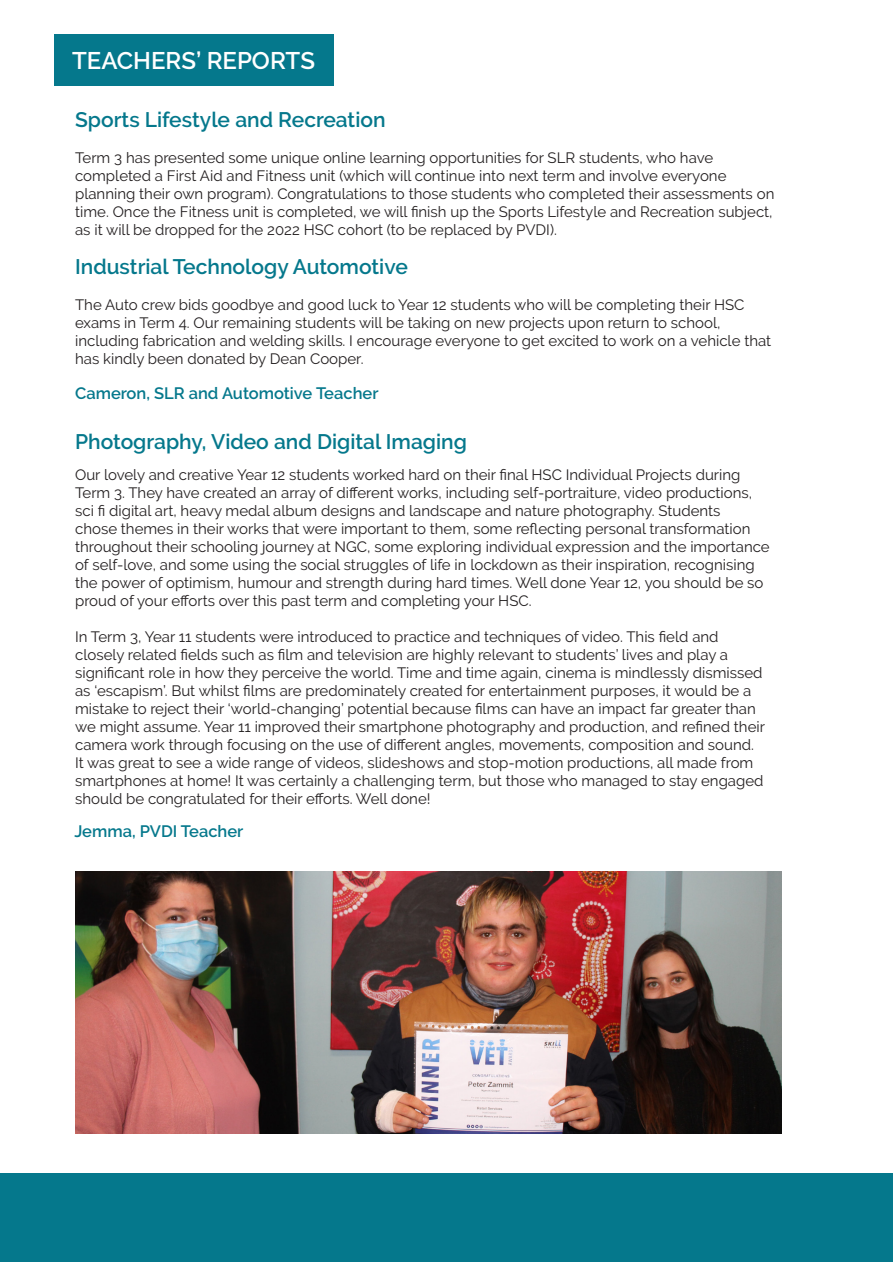
<style>
.page{position:relative;width:893px;height:1263px;background:#fff}
.page>*{position:absolute;margin:0;border:0;box-sizing:border-box;transform-origin:0 0}
.t1{font:600 24px "Raleway";color:#fff}
.t2{font:600 21px "Raleway";color:#05788c}
.t3{font:600 16.5px "Raleway";color:#05788c}
.t4{font:15px/18px "Raleway";color:#231f20}
</style>
<div class="page">
<div style="left:0;top:1174px;width:892px;height:88px;background:#05788c"></div>
<div style="left:54px;top:35px;width:280px;height:51px;background:#05788c"></div>
<img style="left:75px;top:872px;width:707px;height:261px">
<p class="t1" style="left:72px;top:47px;width:244px">TEACHERS’ REPORTS</p>
<p class="t2" style="left:75px;top:108px;width:312px">Sports Lifestyle and Recreation</p>
<p class="t4" style="left:75px;top:149px;width:701px">Term 3 has presented some unique online learning opportunities for SLR students, who have completed a First Aid and Fitness unit (which will continue into next term and involve everyone planning their own program). Congratulations to those students who completed their assessments on time. Once the Fitness unit is completed, we will finish up the Sports Lifestyle and Recreation subject, as it will be dropped for the 2022 HSC cohort (to be replaced by PVDI).</p>
<p class="t2" style="left:75px;top:254px;width:334px">Industrial Technology Automotive</p>
<p class="t4" style="left:75px;top:295px;width:698px">The Auto crew bids goodbye and good luck to Year 12 students who will be completing their HSC exams in Term 4. Our remaining students will be taking on new projects upon return to school, including fabrication and welding skills. I encourage everyone to get excited to work on a vehicle that has kindly been donated by Dean Cooper.</p>
<p class="t3" style="left:75px;top:384px;width:305px">Cameron, SLR and Automotive Teacher</p>
<p class="t2" style="left:75px;top:429px;width:393px">Photography, Video and Digital Imaging</p>
<p class="t4" style="left:75px;top:466px;width:696px">Our lovely and creative Year 12 students worked hard on their final HSC Individual Projects during Term 3. They have created an array of different works, including self-portraiture, video productions, sci fi digital art, heavy medal album designs and landscape and nature photography. Students<br>chose themes in their works that were important to them, some reflecting personal transformation throughout their schooling journey at NGC, some exploring individual expression and the importance of self-love, and some using the social struggles of life in lockdown as their inspiration, recognising the power of optimism, humour and strength during hard times. Well done Year 12, you should be so proud of your efforts over this past term and completing your HSC.</p>
<p class="t4" style="left:75px;top:628px;width:691px">In Term 3, Year 11 students were introduced to practice and techniques of video. This field and closely related fields such as film and television are highly relevant to students’ lives and play a significant role in how they perceive the world. Time and time again, cinema is mindlessly dismissed as ‘escapism’. But whilst films are predominately created for entertainment purposes, it would be a mistake to reject their ‘world-changing’ potential because films can have an impact far greater than we might assume. Year 11 improved their smartphone photography and production, and refined their camera work through focusing on the use of different angles, movements, composition and sound.<br>It was great to see a wide range of videos, slideshows and stop-motion productions, all made from smartphones at home! It was certainly a challenging term, but those who managed to stay engaged should be congratulated for their efforts. Well done!</p>
<p class="t3" style="left:74px;top:821px;width:171px">Jemma, PVDI Teacher</p>
</div>
